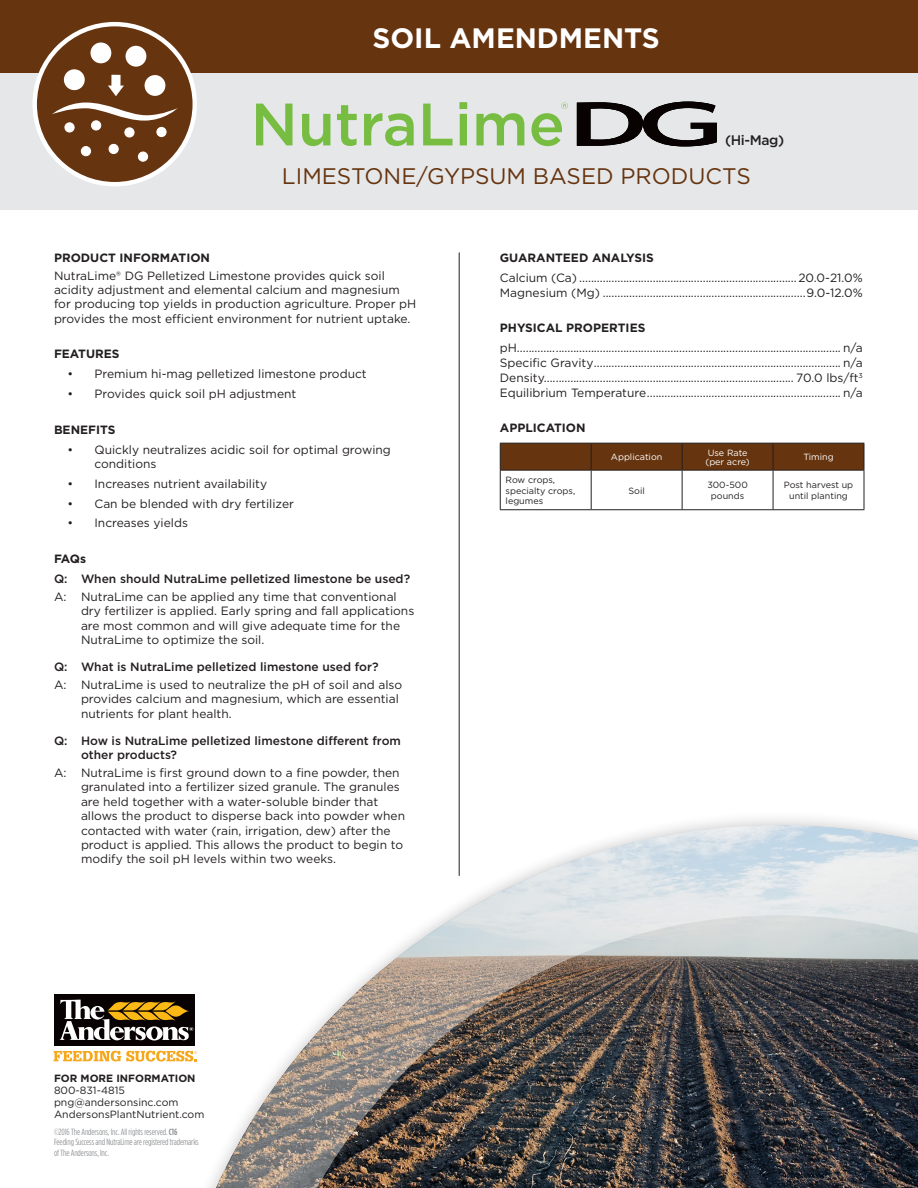
<style>
.page{position:relative;width:918px;height:1188px;background:#fff}
.page>*{position:absolute;margin:0;border:0;box-sizing:border-box;transform-origin:0 0}
.t1{font:700 28.05px "Gotham";color:#fff}
.t2{font:22.5px "Gotham";color:#66340f}
.t3{font:500 13.8px "Gotham";color:#231f20}
.t4{font:12px/14.4px "Gotham";color:#231f20}
.t5{font:500 12px/14.4px "Gotham";color:#231f20}
.t6{font:700 12px "Gotham";color:#231f20}
.t7{font:10.5px "Gotham";color:#231f20}
.t8{font:700 10.5px "Gotham";color:#231f20}
.t9{font:9px/10.5px "Gotham Condensed";letter-spacing:-.01em;color:#939598}
.t10{font:9px/10.8px "Gotham";color:#231f20}
.t11{font:9px "Gotham";color:#fff}
.s1{font-weight:700}
</style>
<div class="page">
<div style="left:0;top:73px;width:918px;height:136px;background:#e6e7e9"></div>
<div style="left:0;top:0;width:918px;height:73px;background:#66340f"></div>
<hr style="left:459px;top:252px;width:1px;height:624px;background:#231f20">
<svg style="left:500px;top:443px;width:365px;height:27px;background:#633310"></svg>
<hr style="left:500px;top:470px;width:91px;height:1px;background:#231f20">
<hr style="left:500px;top:471px;width:1px;height:38px;background:#231f20">
<hr style="left:500px;top:509px;width:91px;height:1px;background:#231f20">
<hr style="left:591px;top:470px;width:91px;height:1px;background:#231f20">
<hr style="left:591px;top:471px;width:1px;height:38px;background:#231f20">
<hr style="left:682px;top:470px;width:91px;height:1px;background:#231f20">
<hr style="left:682px;top:471px;width:1px;height:38px;background:#231f20">
<hr style="left:773px;top:470px;width:91px;height:1px;background:#231f20">
<hr style="left:773px;top:471px;width:1px;height:38px;background:#231f20">
<hr style="left:864px;top:471px;width:1px;height:38px;background:#231f20">
<hr style="left:773px;top:509px;width:91px;height:1px;background:#231f20">
<hr style="left:591px;top:509px;width:91px;height:1px;background:#231f20">
<hr style="left:682px;top:509px;width:91px;height:1px;background:#231f20">
<img style="left:161px;top:825px;width:757px;height:363px">
<svg style="left:256px;top:104px;width:37px;height:41px"></svg>
<svg style="left:302px;top:114px;width:28px;height:32px"></svg>
<svg style="left:337px;top:105px;width:20px;height:41px"></svg>
<svg style="left:364px;top:113px;width:50px;height:33px"></svg>
<svg style="left:423px;top:104px;width:30px;height:41px"></svg>
<svg style="left:459px;top:102px;width:8px;height:43px"></svg>
<svg style="left:476px;top:113px;width:48px;height:32px"></svg>
<svg style="left:577px;top:102px;width:140px;height:44px"></svg>
<svg style="left:531px;top:102px;width:37px;height:44px"></svg>
<div style="left:54px;top:994px;width:141px;height:52px;background:#080302"></div>
<svg style="left:59px;top:999px;width:134px;height:42px"></svg>
<svg style="left:54px;top:1051px;width:143px;height:11px"></svg>
<svg style="left:33px;top:22px;width:164px;height:164px"></svg>
<p class="t1" style="left:373px;top:19px;width:289px">SOIL AMENDMENTS</p>
<p class="t3" style="left:725px;top:131px;width:60px">(Hi-Mag)</p>
<p class="t2" style="left:282px;top:161px;width:470px">LIMESTONE/GYPSUM BASED PRODUCTS</p>
<p class="t6" style="left:54px;top:250px;width:158px">PRODUCT INFORMATION</p>
<p class="t4" style="left:54px;top:268px;width:364px">NutraLime® DG Pelletized Limestone provides quick soil acidity adjustment and elemental calcium and magnesium for producing top yields in production agriculture. Proper pH provides the most efficient environment for nutrient uptake.</p>
<p class="t6" style="left:54px;top:346px;width:67px">FEATURES</p>
<p class="t4" style="left:68px;top:366px;width:301px">• Premium hi-mag pelletized limestone product</p>
<p class="t4" style="left:68px;top:386px;width:230px">• Provides quick soil pH adjustment</p>
<p class="t6" style="left:54px;top:422px;width:63px">BENEFITS</p>
<p class="t4" style="left:94px;top:442px;width:298px;text-indent:-27px">• Quickly neutralizes acidic soil for optimal growing conditions</p>
<p class="t4" style="left:68px;top:476px;width:201px">• Increases nutrient availability</p>
<p class="t4" style="left:68px;top:496px;width:228px">• Can be blended with dry fertilizer</p>
<p class="t4" style="left:68px;top:516px;width:122px">• Increases yields</p>
<p class="t6" style="left:54px;top:551px;width:34px">FAQs</p>
<p class="t5" style="left:54px;top:572px;width:358px">Q: When should NutraLime pelletized limestone be used?</p>
<p class="t4" style="left:81px;top:589px;width:335px;text-indent:-27px">A: NutraLime can be applied any time that conventional dry fertilizer is applied. Early spring and fall applications are most common and will give adequate time for the NutraLime to optimize the soil.</p>
<p class="t5" style="left:54px;top:660px;width:326px">Q: What is NutraLime pelletized limestone used for?</p>
<p class="t4" style="left:81px;top:677px;width:323px;text-indent:-27px">A: NutraLime is used to neutralize the pH of soil and also provides calcium and magnesium, which are essential nutrients for plant health.</p>
<p class="t5" style="left:81px;top:733px;width:322px;text-indent:-27px">Q: How is NutraLime pelletized limestone different from other products?</p>
<p class="t4" style="left:81px;top:765px;width:326px;text-indent:-27px">A: NutraLime is first ground down to a fine powder, then granulated into a fertilizer sized granule. The granules are held together with a water-soluble binder that allows the product to disperse back into powder when contacted with water (rain, irrigation, dew) after the product is applied. This allows the product to begin to modify the soil pH levels within two weeks.</p>
<p class="t8" style="left:54px;top:1072px;width:143px">FOR MORE INFORMATION</p>
<p class="t7" style="left:54px;top:1084px;width:72px">800-831-4815</p>
<p class="t7" style="left:54px;top:1096px;width:126px">png@andersonsinc.com</p>
<p class="t7" style="left:54px;top:1108px;width:152px">AndersonsPlantNutrient.com</p>
<p class="t9" style="left:54px;top:1126px;width:125px">©2016 The Andersons, Inc. All rights reserved. <span class="s1">C16</span></p>
<p class="t9" style="left:54px;top:1137px;width:146px">Feeding Success and NutraLime are registered trademarks of The Andersons, Inc.</p>
<p class="t6" style="left:500px;top:250px;width:156px">GUARANTEED ANALYSIS</p>
<p class="t4" style="left:500px;top:270px;width:365px">Calcium (Ca) ..........................................................................20.0-21.0%</p>
<p class="t4" style="left:500px;top:285px;width:365px">Magnesium (Mg) .....................................................................9.0-12.0%</p>
<p class="t6" style="left:500px;top:320px;width:147px">PHYSICAL PROPERTIES</p>
<p class="t4" style="left:500px;top:340px;width:364px">pH.............................................................................................................. n/a</p>
<p class="t4" style="left:500px;top:355px;width:364px">Specific Gravity.................................................................................... n/a</p>
<p class="t4" style="left:500px;top:370px;width:364px">Density..................................................................................... 70.0 lbs/ft<sup>3</sup></p>
<p class="t4" style="left:500px;top:386px;width:364px">Equilibrium Temperature.................................................................. n/a</p>
<p class="t6" style="left:500px;top:420px;width:87px">APPLICATION</p>
<p class="t11" style="left:611px;top:451px;width:53px">Application</p>
<p class="t10" style="left:506px;top:474px;width:71px">Row crops, specialty crops, legumes</p>
<p class="t10" style="left:629px;top:485px;width:18px">Soil</p>
<p class="t11" style="left:708px;top:447px;width:41px">Use Rate</p>
<p class="t11" style="left:705px;top:456px;width:46px">(per acre)</p>
<p class="t11" style="left:803px;top:451px;width:32px">Timing</p>
<p class="t10" style="left:707px;top:479px;width:42px">300-500</p>
<p class="t10" style="left:711px;top:490px;width:35px">pounds</p>
<p class="t10" style="left:784px;top:479px;width:71px;text-align:center">Post harvest up until planting</p>
</div>
